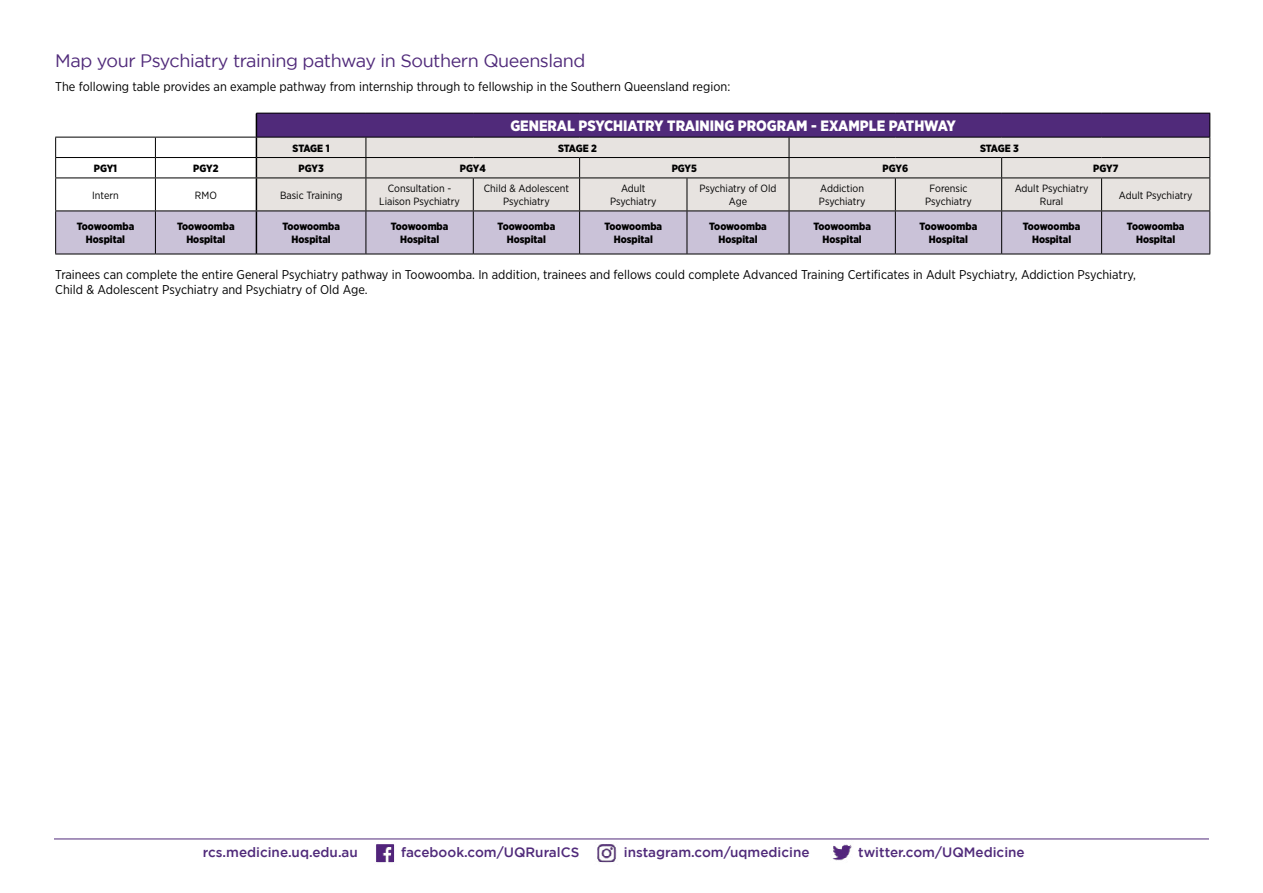
<style>
.page{position:relative;width:1263px;height:893px;background:#fff}
.page>*{position:absolute;margin:0;border:0;box-sizing:border-box;transform-origin:0 0}
.t1{font:18px "Gotham";letter-spacing:-.025em;color:#502a7a}
.t2{font:900 15px "Gotham Narrow";color:#fff}
.t3{font:500 13.5px "Gotham";color:#502a7a}
.t4{font:12.75px/15.3px "Gotham Narrow";color:#000}
.t5{font:900 10.5px/12.6px "Gotham Narrow";color:#000;text-align:center}
.t6{font:10.5px/12.6px "Gotham Narrow";color:#000;text-align:center}
</style>
<div class="page">
<hr style="left:54px;top:839px;width:1155px;height:1px;background:#502a7a">
<img style="left:367px;top:838px;width:36px;height:25px">
<img style="left:589px;top:838px;width:35px;height:25px">
<img style="left:824px;top:838px;width:36px;height:23px">
<div style="left:256px;top:113px;width:954px;height:24px;background:#502a7a"></div>
<div style="left:257px;top:138px;width:952px;height:73px;background:#e7e3e0"></div>
<div style="left:56px;top:212px;width:1153px;height:42px;background:#cac2d8"></div>
<hr style="left:256px;top:113px;width:110px;height:1px;background:#000">
<hr style="left:366px;top:113px;width:107px;height:1px;background:#000">
<hr style="left:473px;top:113px;width:107px;height:1px;background:#000">
<hr style="left:580px;top:113px;width:107px;height:1px;background:#000">
<hr style="left:687px;top:113px;width:102px;height:1px;background:#000">
<hr style="left:789px;top:113px;width:106px;height:1px;background:#000">
<hr style="left:895px;top:113px;width:107px;height:1px;background:#000">
<hr style="left:1002px;top:113px;width:99px;height:1px;background:#000">
<hr style="left:1101px;top:113px;width:109px;height:1px;background:#000">
<hr style="left:256px;top:137px;width:110px;height:1px;background:#000">
<hr style="left:366px;top:137px;width:107px;height:1px;background:#000">
<hr style="left:473px;top:137px;width:107px;height:1px;background:#000">
<hr style="left:580px;top:137px;width:107px;height:1px;background:#000">
<hr style="left:687px;top:137px;width:102px;height:1px;background:#000">
<hr style="left:789px;top:137px;width:106px;height:1px;background:#000">
<hr style="left:895px;top:137px;width:107px;height:1px;background:#000">
<hr style="left:1002px;top:137px;width:99px;height:1px;background:#000">
<hr style="left:1101px;top:137px;width:109px;height:1px;background:#000">
<svg style="left:55px;top:138px;width:1px;height:40px"></svg>
<hr style="left:256px;top:157px;width:110px;height:1px;background:#000">
<hr style="left:366px;top:157px;width:107px;height:1px;background:#000">
<svg style="left:366px;top:137px;width:1px;height:41px"></svg>
<hr style="left:473px;top:157px;width:107px;height:1px;background:#000">
<hr style="left:580px;top:157px;width:107px;height:1px;background:#000">
<svg style="left:579px;top:158px;width:1px;height:20px"></svg>
<hr style="left:687px;top:157px;width:102px;height:1px;background:#000">
<hr style="left:789px;top:157px;width:106px;height:1px;background:#000">
<svg style="left:789px;top:137px;width:1px;height:41px"></svg>
<hr style="left:895px;top:157px;width:107px;height:1px;background:#000">
<hr style="left:1002px;top:157px;width:99px;height:1px;background:#000">
<svg style="left:1001px;top:158px;width:1px;height:20px"></svg>
<hr style="left:1101px;top:157px;width:109px;height:1px;background:#000">
<svg style="left:1209px;top:113px;width:1px;height:65px"></svg>
<hr style="left:55px;top:178px;width:100px;height:1px;background:#000">
<hr style="left:55px;top:178px;width:1px;height:33px;background:#000">
<hr style="left:256px;top:178px;width:110px;height:1px;background:#000">
<hr style="left:366px;top:178px;width:107px;height:1px;background:#000">
<hr style="left:366px;top:178px;width:1px;height:33px;background:#000">
<hr style="left:473px;top:178px;width:107px;height:1px;background:#000">
<hr style="left:473px;top:178px;width:1px;height:33px;background:#000">
<hr style="left:580px;top:178px;width:107px;height:1px;background:#000">
<hr style="left:579px;top:178px;width:1px;height:33px;background:#000">
<hr style="left:687px;top:178px;width:102px;height:1px;background:#000">
<hr style="left:687px;top:178px;width:1px;height:33px;background:#000">
<hr style="left:789px;top:178px;width:106px;height:1px;background:#000">
<hr style="left:789px;top:178px;width:1px;height:33px;background:#000">
<hr style="left:895px;top:178px;width:107px;height:1px;background:#000">
<hr style="left:895px;top:178px;width:1px;height:33px;background:#000">
<hr style="left:1002px;top:178px;width:99px;height:1px;background:#000">
<hr style="left:1001px;top:178px;width:1px;height:33px;background:#000">
<hr style="left:1101px;top:178px;width:109px;height:1px;background:#000">
<hr style="left:1101px;top:178px;width:1px;height:33px;background:#000">
<hr style="left:1209px;top:178px;width:1px;height:33px;background:#000">
<hr style="left:55px;top:211px;width:100px;height:1px;background:#000">
<hr style="left:55px;top:211px;width:1px;height:43px;background:#000">
<hr style="left:256px;top:211px;width:110px;height:1px;background:#000">
<hr style="left:366px;top:211px;width:107px;height:1px;background:#000">
<hr style="left:366px;top:211px;width:1px;height:43px;background:#000">
<hr style="left:473px;top:211px;width:107px;height:1px;background:#000">
<hr style="left:473px;top:211px;width:1px;height:43px;background:#000">
<hr style="left:580px;top:211px;width:107px;height:1px;background:#000">
<hr style="left:579px;top:211px;width:1px;height:43px;background:#000">
<hr style="left:687px;top:211px;width:102px;height:1px;background:#000">
<hr style="left:687px;top:211px;width:1px;height:43px;background:#000">
<hr style="left:789px;top:211px;width:106px;height:1px;background:#000">
<hr style="left:789px;top:211px;width:1px;height:43px;background:#000">
<hr style="left:895px;top:211px;width:107px;height:1px;background:#000">
<hr style="left:895px;top:211px;width:1px;height:43px;background:#000">
<hr style="left:1002px;top:211px;width:99px;height:1px;background:#000">
<hr style="left:1001px;top:211px;width:1px;height:43px;background:#000">
<hr style="left:1101px;top:211px;width:109px;height:1px;background:#000">
<hr style="left:1101px;top:211px;width:1px;height:43px;background:#000">
<hr style="left:1209px;top:211px;width:1px;height:43px;background:#000">
<hr style="left:55px;top:254px;width:100px;height:1px;background:#000">
<hr style="left:256px;top:254px;width:110px;height:1px;background:#000">
<hr style="left:366px;top:254px;width:107px;height:1px;background:#000">
<hr style="left:473px;top:254px;width:107px;height:1px;background:#000">
<hr style="left:580px;top:254px;width:107px;height:1px;background:#000">
<hr style="left:687px;top:254px;width:102px;height:1px;background:#000">
<hr style="left:789px;top:254px;width:106px;height:1px;background:#000">
<hr style="left:895px;top:254px;width:107px;height:1px;background:#000">
<hr style="left:1002px;top:254px;width:99px;height:1px;background:#000">
<hr style="left:1101px;top:254px;width:109px;height:1px;background:#000">
<svg style="left:155px;top:138px;width:1px;height:40px"></svg>
<hr style="left:155px;top:178px;width:101px;height:1px;background:#000">
<hr style="left:155px;top:178px;width:1px;height:33px;background:#000">
<hr style="left:155px;top:211px;width:101px;height:1px;background:#000">
<hr style="left:155px;top:211px;width:1px;height:43px;background:#000">
<hr style="left:155px;top:254px;width:101px;height:1px;background:#000">
<hr style="left:256px;top:178px;width:1px;height:33px;background:#000">
<hr style="left:256px;top:211px;width:1px;height:43px;background:#000">
<svg style="left:256px;top:113px;width:1px;height:65px"></svg>
<hr style="left:55px;top:137px;width:100px;height:1px;background:#000">
<hr style="left:155px;top:137px;width:101px;height:1px;background:#000">
<hr style="left:55px;top:157px;width:100px;height:1px;background:#000">
<hr style="left:155px;top:157px;width:101px;height:1px;background:#000">
<h1 class="t1" style="left:55px;top:51px;width:531px">Map your Psychiatry training pathway in Southern Queensland</h1>
<p class="t4" style="left:55px;top:79px;width:676px">The following table provides an example pathway from internship through to fellowship in the Southern Queensland region:</p>
<p class="t2" style="left:510px;top:116px;width:447px">GENERAL PSYCHIATRY TRAINING PROGRAM - EXAMPLE PATHWAY</p>
<p class="t5" style="left:293px;top:141px;width:39px">STAGE 1</p>
<p class="t5" style="left:558px;top:141px;width:40px">STAGE 2</p>
<p class="t5" style="left:980px;top:141px;width:40px">STAGE 3</p>
<p class="t5" style="left:94px;top:162px;width:25px">PGY1</p>
<p class="t5" style="left:193px;top:162px;width:27px">PGY2</p>
<p class="t5" style="left:299px;top:162px;width:27px">PGY3</p>
<p class="t5" style="left:460px;top:162px;width:27px">PGY4</p>
<p class="t5" style="left:672px;top:162px;width:27px">PGY5</p>
<p class="t5" style="left:882px;top:162px;width:27px">PGY6</p>
<p class="t5" style="left:1093px;top:162px;width:27px">PGY7</p>
<p class="t6" style="left:92px;top:188px;width:28px">Intern</p>
<p class="t6" style="left:195px;top:188px;width:23px">RMO</p>
<p class="t6" style="left:280px;top:188px;width:64px">Basic Training</p>
<p class="t6" style="left:379px;top:182px;width:82px">Consultation -<br>Liaison Psychiatry</p>
<p class="t6" style="left:484px;top:182px;width:87px">Child &amp; Adolescent<br>Psychiatry</p>
<p class="t6" style="left:610px;top:182px;width:48px">Adult<br>Psychiatry</p>
<p class="t6" style="left:699px;top:182px;width:79px">Psychiatry of Old<br>Age</p>
<p class="t6" style="left:819px;top:182px;width:48px;text-align:left">Addiction<br>Psychiatry</p>
<p class="t6" style="left:925px;top:182px;width:48px">Forensic<br>Psychiatry</p>
<p class="t6" style="left:1015px;top:182px;width:75px">Adult Psychiatry<br>Rural</p>
<p class="t6" style="left:1119px;top:188px;width:75px">Adult Psychiatry</p>
<p class="t5" style="left:77px;top:220px;width:59px">Toowoomba<br>Hospital</p>
<p class="t5" style="left:177px;top:220px;width:59px">Toowoomba<br>Hospital</p>
<p class="t5" style="left:282px;top:220px;width:59px">Toowoomba<br>Hospital</p>
<p class="t5" style="left:391px;top:220px;width:59px">Toowoomba<br>Hospital</p>
<p class="t5" style="left:498px;top:220px;width:59px">Toowoomba<br>Hospital</p>
<p class="t5" style="left:604px;top:220px;width:59px">Toowoomba<br>Hospital</p>
<p class="t5" style="left:709px;top:220px;width:59px">Toowoomba<br>Hospital</p>
<p class="t5" style="left:813px;top:220px;width:59px">Toowoomba<br>Hospital</p>
<p class="t5" style="left:920px;top:220px;width:59px">Toowoomba<br>Hospital</p>
<p class="t5" style="left:1023px;top:220px;width:59px">Toowoomba<br>Hospital</p>
<p class="t5" style="left:1127px;top:220px;width:59px">Toowoomba<br>Hospital</p>
<p class="t4" style="left:55px;top:267px;width:1082px">Trainees can complete the entire General Psychiatry pathway in Toowoomba. In addition, trainees and fellows could complete Advanced Training Certificates in Adult Psychiatry, Addiction Psychiatry,<br>Child &amp; Adolescent Psychiatry and Psychiatry of Old Age.</p>
<p class="t3" style="left:203px;top:845px;width:157px">rcs.medicine.uq.edu.au</p>
<p class="t3" style="left:401px;top:845px;width:180px">facebook.com/UQRuralCS</p>
<p class="t3" style="left:624px;top:845px;width:187px">instagram.com/uqmedicine</p>
<p class="t3" style="left:858px;top:845px;width:168px">twitter.com/UQMedicine</p>
</div>
